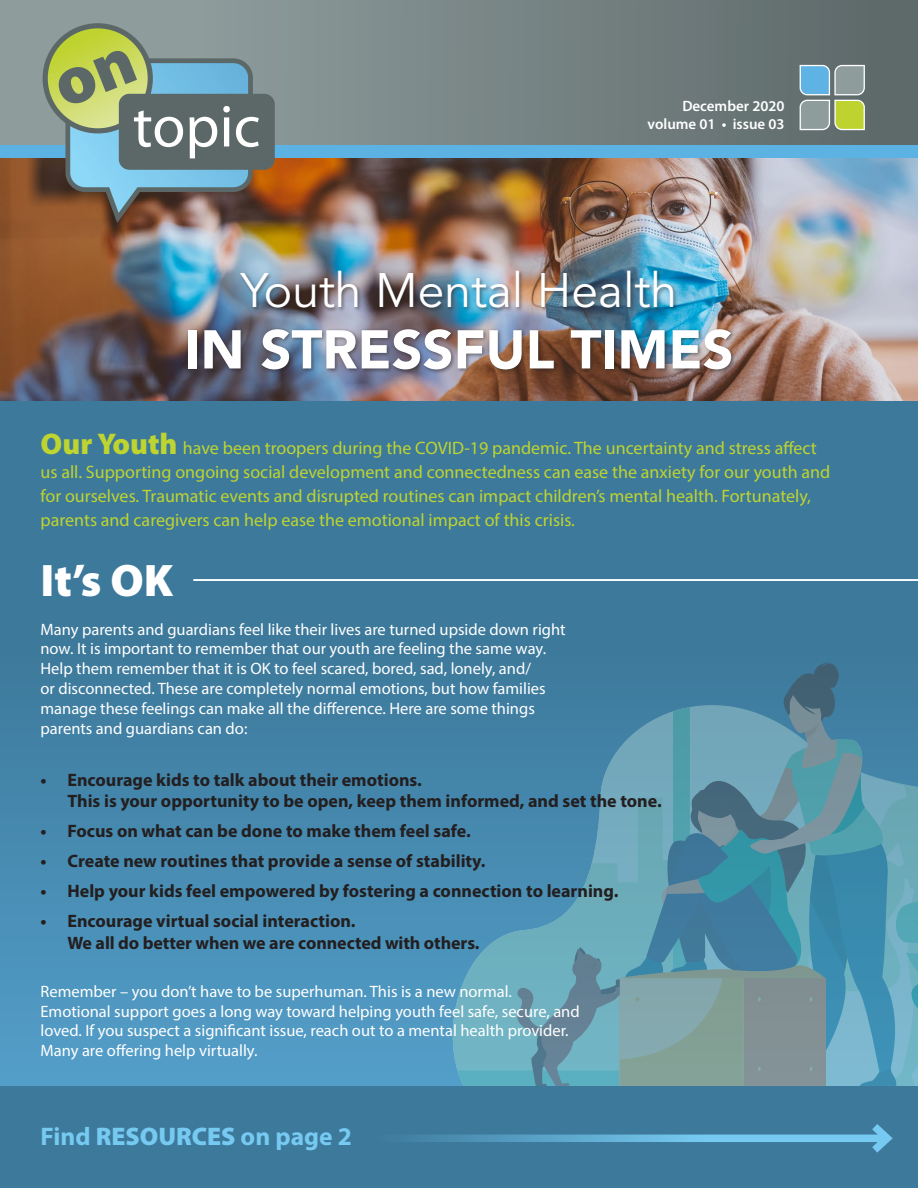
<style>
.page{position:relative;width:918px;height:1188px;background:#fff}
.page>*{position:absolute;margin:0;border:0;box-sizing:border-box;transform-origin:0 0}
.t1{font:900 54px "Avenir";color:#fff}
.t2{font:48px "Avenir";color:#fff}
.t3{font:900 45.75px "Myriad Pro";color:#fff}
.t4{font:700 25.5px "Myriad Pro";color:#76caf1}
.t5{font:700 18px/21.6px "Myriad Pro";color:#231f20}
.t6{font:18px/24px "Myriad Pro";color:#bed430}
.t7{font:16.5px/19.8px "Myriad Pro";color:#fff}
.t8{font:600 15px "Myriad Pro";color:#fff}
.s1{font-weight:900;font-size:30px}
.s2{font-weight:900}
</style>
<div class="page">
<img style="left:0;top:158px;width:918px;height:244px">
<div style="left:0;top:402px;width:918px;height:697px;background:linear-gradient(to bottom,#387090,#509ac5)"></div>
<div style="left:0;top:0;width:918px;height:153px;background:linear-gradient(to right,#95a4a4,#5f6a6b)"></div>
<div style="left:0;top:146px;width:918px;height:12px;background:#5db2e4"></div>
<svg style="left:45px;top:26px;width:105px;height:105px;background:#b2c342"></svg>
<div style="left:43px;top:23px;width:110px;height:110px;border:5px solid #5c6868;border-radius:50%"></div>
<div style="left:119px;top:94px;width:156px;height:76px;background:#5c6868;border-radius:11px"></div>
<svg style="left:56px;top:49px;width:203px;height:179px"></svg>
<svg style="left:800px;top:65px;width:65px;height:65px;background:#95af9b"></svg>
<div style="left:238px;top:269px;width:440px;height:44px;background:#231f20;opacity:.5"></div>
<div style="left:187px;top:328px;width:549px;height:47px;background:#231f20;opacity:.5"></div>
<hr style="left:193px;top:579px;width:725px;height:2px;background:#fff">
<svg style="left:449px;top:662px;width:469px;height:425px;background:#5994aa"></svg>
<div style="left:0;top:1087px;width:918px;height:101px;background:#3d799b"></div>
<svg style="left:415px;top:1135px;width:449px;height:7px;background:#65b3d8"></svg>
<svg style="left:864px;top:1124px;width:29px;height:29px"></svg>
<p class="t8" style="left:682px;top:97px;width:104px">December 2020</p>
<p class="t8" style="left:648px;top:115px;width:138px">volume 01 • issue 03</p>
<p class="t2" style="left:241px;top:263px;width:438px">Youth Mental Health</p>
<p class="t1" style="left:185px;top:317px;width:550px">IN STRESSFUL TIMES</p>
<p class="t6" style="left:40px;top:436px;width:791px"><span class="s1">Our Youth</span> have been troopers during the COVID-19 pandemic. The uncertainty and stress affect us all. Supporting ongoing social development and connectedness can ease the anxiety for our youth and for ourselves. Traumatic events and disrupted routines can impact children’s mental health. Fortunately, parents and caregivers can help ease the emotional impact of this crisis.</p>
<p class="t3" style="left:40px;top:550px;width:134px">It’s OK</p>
<p class="t7" style="left:40px;top:619px;width:527px">Many parents and guardians feel like their lives are turned upside down right now. It is important to remember that our youth are feeling the same way.<br>Help them remember that it is OK to feel scared, bored, sad, lonely, and/<br>or disconnected. These are completely normal emotions, but how families manage these feelings can make all the difference. Here are some things parents and guardians can do:</p>
<p class="t5" style="left:68px;top:768px;width:596px;text-indent:-27px">• Encourage kids to talk about their emotions.<br>This is your opportunity to be open, keep them informed, and set the tone.</p>
<p class="t5" style="left:40px;top:820px;width:432px">• Focus on what can be done to make them feel safe.</p>
<p class="t5" style="left:40px;top:850px;width:447px">• Create new routines that provide a sense of stability.</p>
<p class="t5" style="left:40px;top:880px;width:579px">• Help your kids feel empowered by fostering a connection to learning.</p>
<p class="t5" style="left:68px;top:910px;width:414px;text-indent:-27px">• Encourage virtual social interaction.<br>We all do better when we are connected with others.</p>
<p class="t7" style="left:40px;top:981px;width:541px">Remember – you don’t have to be superhuman. This is a new normal.<br>Emotional support goes a long way toward helping youth feel safe, secure, and loved. If you suspect a significant issue, reach out to a mental health provider.<br>Many are offering help virtually.</p>
<p class="t4" style="left:40px;top:1120px;width:313px">Find <span class="s2">RESOURCES</span> on page 2</p>
</div>
